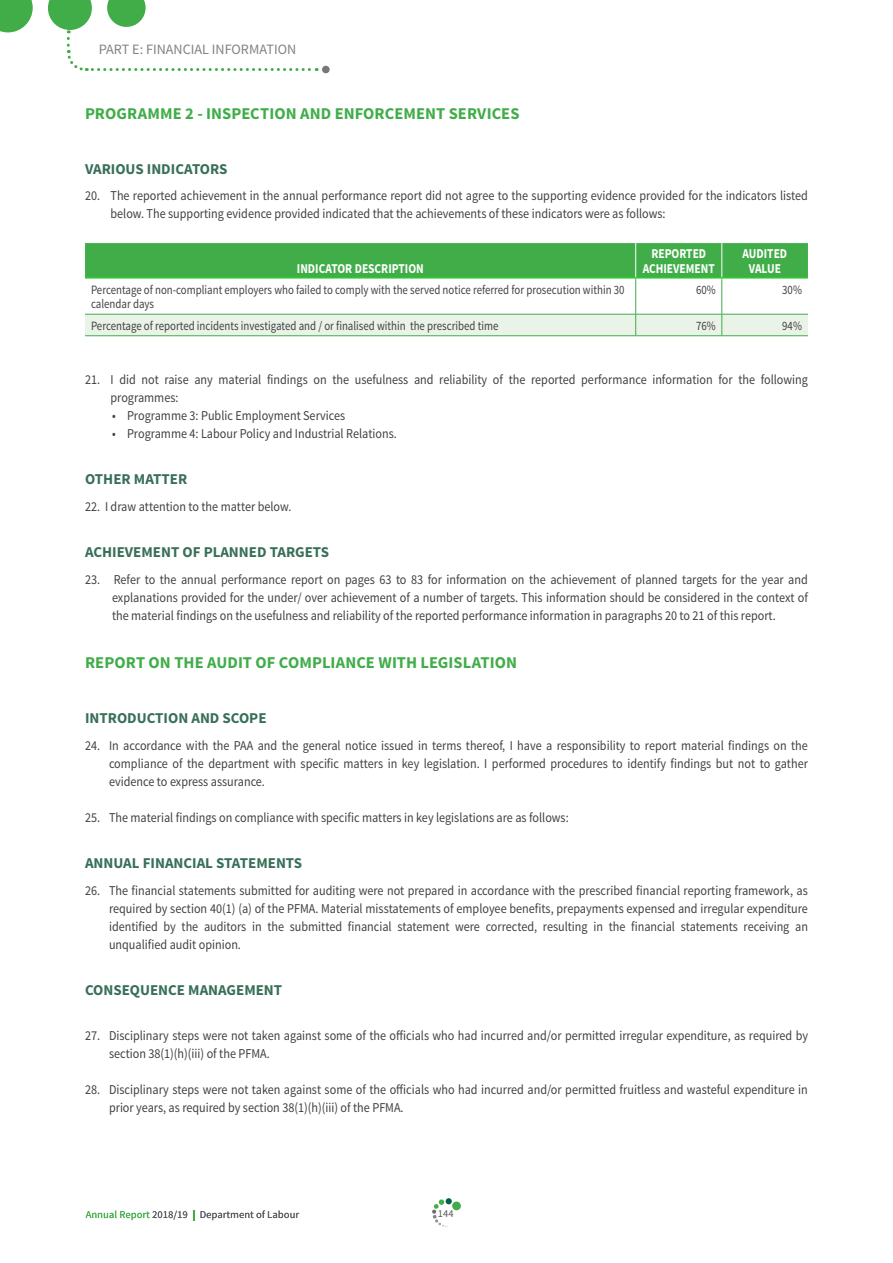
<style>
.page{position:relative;width:893px;height:1263px;background:#fff}
.page>*{position:absolute;margin:0;border:0;box-sizing:border-box;transform-origin:0 0}
.t1{font:700 16.5px "Source Sans Pro";letter-spacing:.005em;color:#41ad49}
.t2{font:700 15px "Source Sans Pro";color:#386f58}
.t3{font:14.25px "Source Sans Pro";color:#808285}
.t4{font:13.5px/18px "Source Sans Pro";color:#414042;scale:.9 1}
.t5{font:700 13.5px/15px "Source Sans Pro";color:#fff;text-align:center;scale:.85 1}
.t6{font:12.75px/14.2px "Source Sans Pro";color:#414042;scale:.85 1}
.t7{font:10.5px "Source Sans Pro";letter-spacing:.01em;color:#58595b}
.s1{color:#41ad49}
.s2{font-weight:700;color:#41ad49}
</style>
<div class="page">
<svg style="left:201px;top:1210px;width:98px;height:10px"></svg>
<svg style="left:86px;top:1210px;width:101px;height:10px"></svg>
<div style="left:452px;top:1201px;width:9px;height:9px;background:#41ad49;border-radius:50%"></div>
<svg style="left:432px;top:1198px;width:20px;height:29px"></svg>
<svg style="left:0;top:0;width:33px;height:32px"></svg>
<svg style="left:48px;top:0;width:269px;height:71px"></svg>
<div style="left:322px;top:66px;width:8px;height:7px;background:#77787b;border-radius:50%"></div>
<div style="left:85px;top:243px;width:723px;height:34px;background:#41ad49"></div>
<hr style="left:721px;top:243px;width:1px;height:34px;background:#fff">
<hr style="left:722px;top:279px;width:1px;height:35px;background:#41ad49">
<div style="left:85px;top:315px;width:723px;height:20px;background:#eaf3e7"></div>
<hr style="left:635px;top:279px;width:1px;height:35px;background:#41ad49">
<hr style="left:85px;top:314px;width:551px;height:1px;background:#41ad49">
<hr style="left:636px;top:314px;width:86px;height:1px;background:#41ad49">
<hr style="left:722px;top:314px;width:86px;height:1px;background:#41ad49">
<hr style="left:85px;top:335px;width:551px;height:1px;background:#41ad49">
<hr style="left:636px;top:335px;width:86px;height:1px;background:#41ad49">
<hr style="left:722px;top:335px;width:86px;height:1px;background:#41ad49">
<hr style="left:85px;top:277px;width:551px;height:2px;background:#29cc29">
<hr style="left:636px;top:277px;width:86px;height:2px;background:#29cc29">
<hr style="left:722px;top:277px;width:86px;height:2px;background:#29cc29">
<hr style="left:635px;top:243px;width:1px;height:34px;background:#fff">
<p class="t3" style="left:99px;top:40px;width:199px">PART E: FINANCIAL INFORMATION</p>
<p class="t1" style="left:85px;top:103px;width:436px">PROGRAMME 2 - INSPECTION AND ENFORCEMENT SERVICES</p>
<p class="t2" style="left:85px;top:159px;width:144px">VARIOUS INDICATORS</p>
<p class="t4" style="left:111px;top:187px;width:776px;text-indent:-26px">20. The reported achievement in the annual performance report did not agree to the supporting evidence provided for the indicators listed below. The supporting evidence provided indicated that the achievements of these indicators were as follows:</p>
<p class="t5" style="left:297px;top:261px;width:151px">INDICATOR DESCRIPTION</p>
<p class="t5" style="left:643px;top:246px;width:86px">REPORTED<br>ACHIEVEMENT</p>
<p class="t5" style="left:742px;top:246px;width:54px">AUDITED<br>VALUE</p>
<p class="t6" style="left:91px;top:283px;width:629px">Percentage of non-compliant employers who failed to comply with the served notice referred for prosecution within 30 calendar days</p>
<p class="t6" style="left:696px;top:283px;width:25px">60%</p>
<p class="t6" style="left:782px;top:283px;width:25px">30%</p>
<p class="t6" style="left:91px;top:319px;width:481px">Percentage of reported incidents investigated and / or finalised within the prescribed time</p>
<p class="t6" style="left:696px;top:319px;width:25px">76%</p>
<p class="t6" style="left:782px;top:319px;width:25px">94%</p>
<p class="t4" style="left:111px;top:371px;width:776px;text-indent:-26px">21. I did not raise any material findings on the usefulness and reliability of the reported performance information for the following programmes:</p>
<p class="t4" style="left:112px;top:407px;width:261px">• Programme 3: Public Employment Services</p>
<p class="t4" style="left:112px;top:425px;width:318px">• Programme 4: Labour Policy and Industrial Relations.</p>
<p class="t2" style="left:85px;top:470px;width:104px">OTHER MATTER</p>
<p class="t4" style="left:85px;top:498px;width:231px">22. I draw attention to the matter below.</p>
<p class="t2" style="left:85px;top:543px;width:246px">ACHIEVEMENT OF PLANNED TARGETS</p>
<p class="t4" style="left:112px;top:571px;width:775px;text-align:justify;text-indent:-27px">23. Refer to the annual performance report on pages 63 to 83 for information on the achievement of planned targets for the year and explanations provided for the under/ over achievement of a number of targets. This information should be considered in the context of the material findings on the usefulness and reliability of the reported performance information in paragraphs 20 to 21 of this report.</p>
<p class="t1" style="left:85px;top:652px;width:433px">REPORT ON THE AUDIT OF COMPLIANCE WITH LEGISLATION</p>
<p class="t2" style="left:85px;top:709px;width:183px">INTRODUCTION AND SCOPE</p>
<p class="t4" style="left:109px;top:736px;width:778px;text-align:justify;text-indent:-24px">24. In accordance with the PAA and the general notice issued in terms thereof, I have a responsibility to report material findings on the compliance of the department with specific matters in key legislation. I performed procedures to identify findings but not to gather evidence to express assurance.</p>
<p class="t4" style="left:85px;top:808px;width:539px">25. The material findings on compliance with specific matters in key legislations are as follows:</p>
<p class="t2" style="left:85px;top:854px;width:219px">ANNUAL FINANCIAL STATEMENTS</p>
<p class="t4" style="left:109px;top:881px;width:778px;text-align:justify;text-indent:-24px">26. The financial statements submitted for auditing were not prepared in accordance with the prescribed financial reporting framework, as required by section 40(1) (a) of the PFMA. Material misstatements of employee benefits, prepayments expensed and irregular expenditure identified by the auditors in the submitted financial statement were corrected, resulting in the financial statements receiving an unqualified audit opinion.</p>
<p class="t2" style="left:85px;top:981px;width:199px">CONSEQUENCE MANAGEMENT</p>
<p class="t4" style="left:109px;top:1026px;width:778px;text-indent:-24px">27. Disciplinary steps were not taken against some of the officials who had incurred and/or permitted irregular expenditure, as required by section 38(1)(h)(iii) of the PFMA.</p>
<p class="t4" style="left:109px;top:1080px;width:778px;text-indent:-24px">28. Disciplinary steps were not taken against some of the officials who had incurred and/or permitted fruitless and wasteful expenditure in prior years, as required by section 38(1)(h)(iii) of the PFMA.</p>
<p class="t7" style="left:86px;top:1208px;width:215px"><span class="s1">Annual Report</span> 2018/19 <span class="s2">|</span> Department of Labour</p>
<p class="t7" style="left:438px;top:1206px;width:17px">144</p>
</div>
